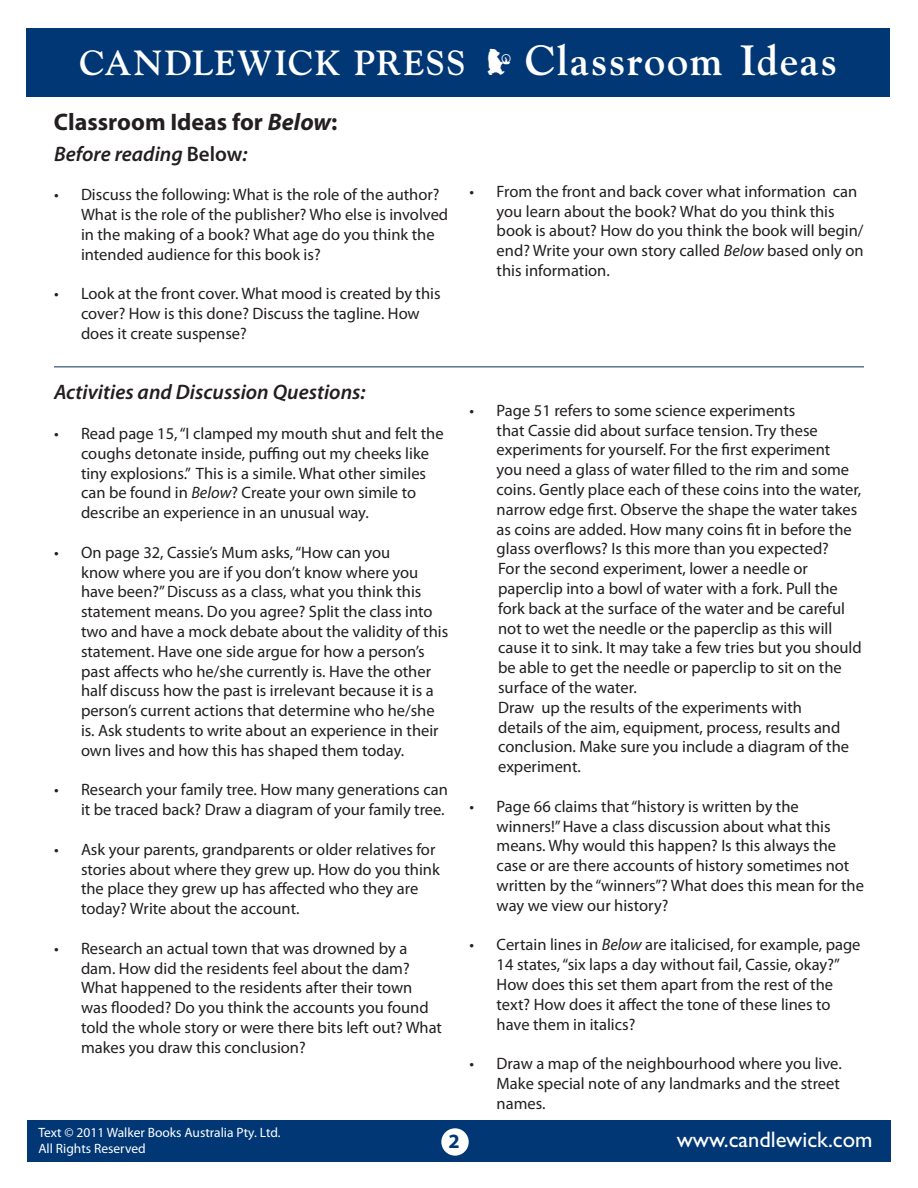
<style>
.page{position:relative;width:918px;height:1188px;background:#fff}
.page>*{position:absolute;margin:0;border:0;box-sizing:border-box;transform-origin:0 0}
.t1{font:700 34.8px "Goudy";letter-spacing:.035em;color:#fff}
.t2{font:700 24px "Myriad Pro";color:#231f20}
.t3{font:22.5px "Gill Sans";color:#fff}
.t4{font:italic 600 21px "Myriad Pro";color:#231f20}
.t5{font:700 20.25px "Myriad Pro";color:#013775}
.t6{font:16.5px/19.8px "Myriad Pro";color:#231f20}
.t7{font:13.5px "Myriad Pro";color:#fff}
.s1{font-family:"Walker Logos"}
.s2{font-size:42.15px}
.s3{font-style:italic}
.s4{font-style:normal}
</style>
<div class="page">
<div style="left:27px;top:1120px;width:864px;height:42px;background:#013775"></div>
<div style="left:441px;top:1128px;width:28px;height:28px;background:#fff;border-radius:50%"></div>
<div style="left:26px;top:28px;width:864px;height:69px;background:#013775"></div>
<hr style="left:54px;top:366px;width:810px;height:1px;background:#0b305d">
<p class="t1" style="left:80px;top:43px;width:759px">CANDLEWICK PRESS <span class="s1">E</span> <span class="s2">Classroom Ideas</span></p>
<p class="t2" style="left:54px;top:106px;width:285px">Classroom Ideas for <span class="s3">Below</span>:</p>
<p class="t4" style="left:54px;top:140px;width:195px">Before reading <span class="s4">Below</span>:</p>
<p class="t6" style="left:81px;top:184px;width:369px;text-indent:-27px">• Discuss the following: What is the role of the author?<br>What is the role of the publisher? Who else is involved in the making of a book? What age do you think the intended audience for this book is?</p>
<p class="t6" style="left:81px;top:283px;width:361px;text-indent:-27px">• Look at the front cover. What mood is created by this cover? How is this done? Discuss the tagline. How does it create suspense?</p>
<p class="t6" style="left:497px;top:181px;width:369px;text-indent:-27px">• From the front and back cover what information can you learn about the book? What do you think this book is about? How do you think the book will begin/ end? Write your own story called <span class="s3">Below</span> based only on this information.</p>
<p class="t4" style="left:54px;top:379px;width:313px">Activities and Discussion Questions:</p>
<p class="t6" style="left:81px;top:423px;width:364px;text-indent:-27px">• Read page 15, “I clamped my mouth shut and felt the coughs detonate inside, puffing out my cheeks like tiny explosions.” This is a simile. What other similes can be found in <span class="s3">Below</span>? Create your own simile to describe an experience in an unusual way.</p>
<p class="t6" style="left:81px;top:542px;width:369px;text-indent:-27px">• On page 32, Cassie’s Mum asks, “How can you<br>know where you are if you don’t know where you have been?” Discuss as a class, what you think this statement means. Do you agree? Split the class into two and have a mock debate about the validity of this statement. Have one side argue for how a person’s past affects who he/she currently is. Have the other half discuss how the past is irrelevant because it is a person’s current actions that determine who he/she is. Ask students to write about an experience in their own lives and how this has shaped them today.</p>
<p class="t6" style="left:54px;top:780px;width:395px;text-align:right">• Research your family tree. How many generations can it be traced back? Draw a diagram of your family tree.</p>
<p class="t6" style="left:81px;top:839px;width:360px;text-indent:-27px">• Ask your parents, grandparents or older relatives for stories about where they grew up. How do you think the place they grew up has affected who they are today? Write about the account.</p>
<p class="t6" style="left:81px;top:938px;width:363px;text-indent:-27px">• Research an actual town that was drowned by a dam. How did the residents feel about the dam?<br>What happened to the residents after their town was flooded? Do you think the accounts you found told the whole story or were there bits left out? What makes you draw this conclusion?</p>
<p class="t7" style="left:38px;top:1124px;width:244px">Text © 2011 Walker Books Australia Pty. Ltd.</p>
<p class="t7" style="left:38px;top:1141px;width:109px">All Rights Reserved</p>
<p class="t5" style="left:448px;top:1128px;width:13px">2</p>
<p class="t6" style="left:497px;top:400px;width:366px;text-indent:-27px">• Page 51 refers to some science experiments<br>that Cassie did about surface tension. Try these experiments for yourself. For the first experiment<br>you need a glass of water filled to the rim and some coins. Gently place each of these coins into the water, narrow edge first. Observe the shape the water takes as coins are added. How many coins fit in before the glass overflows? Is this more than you expected?</p>
<p class="t6" style="left:498px;top:559px;width:365px">For the second experiment, lower a needle or paperclip into a bowl of water with a fork. Pull the fork back at the surface of the water and be careful not to wet the needle or the paperclip as this will cause it to sink. It may take a few tries but you should be able to get the needle or paperclip to sit on the surface of the water.</p>
<p class="t6" style="left:498px;top:697px;width:353px">Draw up the results of the experiments with details of the aim, equipment, process, results and conclusion. Make sure you include a diagram of the experiment.</p>
<p class="t6" style="left:497px;top:796px;width:369px;text-indent:-27px">• Page 66 claims that “history is written by the winners!” Have a class discussion about what this means. Why would this happen? Is this always the case or are there accounts of history sometimes not written by the “winners”? What does this mean for the way we view our history?</p>
<p class="t6" style="left:497px;top:935px;width:365px;text-indent:-27px">• Certain lines in <span class="s3">Below</span> are italicised, for example, page 14 states, “six laps a day without fail, Cassie, okay?” How does this set them apart from the rest of the text? How does it affect the tone of these lines to have them in italics?</p>
<p class="t6" style="left:497px;top:1054px;width:347px;text-align:justify;text-indent:-27px">• Draw a map of the neighbourhood where you live.<br>Make special note of any landmarks and the street names.</p>
<p class="t3" style="left:677px;top:1127px;width:197px">www.candlewick.com</p>
</div>
